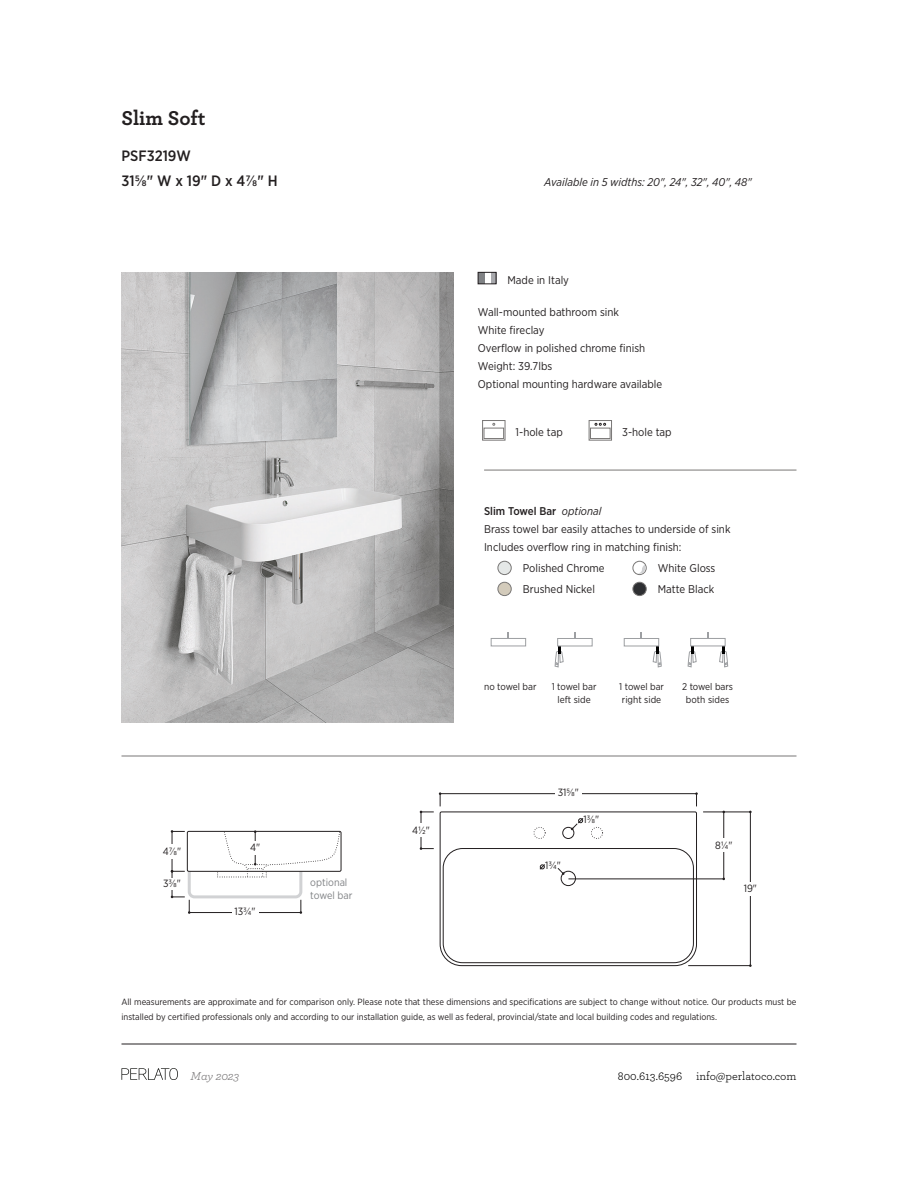
<style>
.page{position:relative;width:918px;height:1188px;background:#fff}
.page>*{position:absolute;margin:0;border:0;box-sizing:border-box;transform-origin:0 0}
.Product_Page_Collect{font:700 21px "Archer";color:#231f20}
.Product_Page_SKU___S{font:500 15px "Gotham Narrow";color:#231f20}
.t1{font:12px "Archer";color:#000}
.t2{font:italic 12px "Archer";color:#787677}
.t3{font:11.25px "Gotham Narrow";color:#231f20}
.t4{font:italic 11.25px "Gotham Narrow";color:#231f20}
.t5{font:500 11.25px "Gotham Narrow";color:#231f20}
.imagespecs{font:10.5px "Gotham Narrow";color:#231f20}
.imagespecs-2{font:10.5px/12.6px "Gotham Narrow";color:#808285}
.t6{font:9.75px "Gotham Narrow";color:#231f20}
.t7{font:9px/15px "Gotham Narrow";color:#231f20}
.s1{font-weight:400;font-style:italic}
</style>
<div class="page">
<hr style="left:122px;top:1044px;width:674px;height:1px;background:#231f20">
<svg style="left:122px;top:1068px;width:56px;height:12px"></svg>
<hr style="left:122px;top:756px;width:674px;height:1px;background:#797776">
<svg style="left:719px;top:646px;width:9px;height:21px"></svg>
<svg style="left:688px;top:646px;width:9px;height:21px"></svg>
<div style="left:690px;top:638px;width:35px;height:8px;border:1px solid #9d9fa2"></div>
<svg style="left:707px;top:632px;width:2px;height:6px"></svg>
<svg style="left:653px;top:646px;width:9px;height:21px"></svg>
<div style="left:624px;top:638px;width:35px;height:8px;border:1px solid #9d9fa2"></div>
<svg style="left:555px;top:646px;width:9px;height:21px"></svg>
<div style="left:557px;top:638px;width:35px;height:8px;border:1px solid #9d9fa2"></div>
<svg style="left:574px;top:632px;width:2px;height:6px"></svg>
<div style="left:491px;top:638px;width:35px;height:8px;border:1px solid #9d9fa2"></div>
<div style="left:498px;top:561px;width:13px;height:14px;background:#e5e8e7;border-radius:50%"></div>
<div style="left:498px;top:561px;width:14px;height:14px;border:1px solid #797776;border-radius:50%"></div>
<div style="left:633px;top:561px;width:14px;height:14px;border:1px solid #797776;border-radius:50%"></div>
<svg style="left:637px;top:565px;width:8px;height:9px"></svg>
<div style="left:498px;top:582px;width:13px;height:14px;background:#d3cbbb;border-radius:50%"></div>
<div style="left:498px;top:582px;width:14px;height:14px;border:1px solid #797776;border-radius:50%"></div>
<div style="left:633px;top:582px;width:13px;height:14px;background:#2e2f32;border-radius:50%"></div>
<div style="left:633px;top:582px;width:14px;height:14px;border:1px solid #797776;border-radius:50%"></div>
<hr style="left:484px;top:470px;width:312px;height:1px;background:#797776">
<div style="left:482px;top:420px;width:23px;height:20px;border:1px solid #797776"></div>
<div style="left:484px;top:428px;width:20px;height:11px;border:1px solid #797776"></div>
<div style="left:589px;top:420px;width:23px;height:20px;border:1px solid #797776"></div>
<div style="left:590px;top:428px;width:20px;height:11px;border:1px solid #797776"></div>
<svg style="left:595px;top:423px;width:11px;height:3px"></svg>
<svg style="left:480px;top:274px;width:14px;height:8px"></svg>
<div style="left:478px;top:272px;width:18px;height:12px;border:1px solid #231f20"></div>
<img style="left:122px;top:272px;width:331px;height:451px">
<hr style="left:568px;top:879px;width:156px;height:1px;background:#231f20">
<hr style="left:703px;top:812px;width:47px;height:1px;background:#231f20">
<hr style="left:750px;top:812px;width:1px;height:154px;background:#231f20">
<hr style="left:723px;top:812px;width:1px;height:67px;background:#231f20">
<hr style="left:688px;top:965px;width:62px;height:1px;background:#231f20">
<div style="left:743px;top:882px;width:15px;height:14px;background:#fff"></div>
<div style="left:716px;top:839px;width:16px;height:13px;background:#fff"></div>
<svg style="left:420px;top:792px;width:278px;height:174px"></svg>
<div style="left:443px;top:848px;width:251px;height:115px;border:1px solid #231f20;border-radius:19px"></div>
<div style="left:563px;top:827px;width:11px;height:12px;border:1px solid #231f20;border-radius:50%"></div>
<div style="left:561px;top:871px;width:15px;height:15px;border:1px solid #231f20;border-radius:50%"></div>
<svg style="left:171px;top:830px;width:169px;height:84px"></svg>
<div style="left:164px;top:878px;width:16px;height:12px;background:#fff"></div>
<div style="left:591px;top:827px;width:12px;height:12px;border:1px dashed #231f20;border-radius:50%"></div>
<div style="left:534px;top:827px;width:12px;height:12px;border:1px dashed #231f20;border-radius:50%"></div>
<p class="Product_Page_Collect" style="left:122px;top:101px;width:85px">Slim Soft</p>
<p class="Product_Page_SKU___S" style="left:122px;top:146px;width:71px">PSF3219W</p>
<p class="Product_Page_SKU___S" style="left:122px;top:171px;width:158px">315/8" W x 19" D x 47/8" H</p>
<p class="imagespecs" style="left:163px;top:844px;width:20px">4⅞"</p>
<p class="imagespecs" style="left:250px;top:841px;width:12px">4"</p>
<p class="imagespecs" style="left:163px;top:877px;width:19px">3⅜"</p>
<p class="imagespecs-2" style="left:310px;top:876px;width:44px">optional towel bar</p>
<p class="imagespecs" style="left:234px;top:905px;width:23px">13¾"</p>
<p class="imagespecs" style="left:412px;top:823px;width:19px">4½"</p>
<p class="t4" style="left:544px;top:175px;width:209px">Available in 5 widths: 20", 24", 32", 40", 48"</p>
<p class="t3" style="left:508px;top:273px;width:63px">Made in Italy</p>
<p class="t3" style="left:478px;top:305px;width:143px">Wall-mounted bathroom sink</p>
<p class="t3" style="left:478px;top:323px;width:68px">White fireclay</p>
<p class="t3" style="left:478px;top:341px;width:169px">Overflow in polished chrome finish</p>
<p class="t3" style="left:478px;top:359px;width:76px">Weight: 39.7lbs</p>
<p class="t3" style="left:478px;top:377px;width:186px">Optional mounting hardware available</p>
<p class="t3" style="left:516px;top:425px;width:49px">1-hole tap</p>
<p class="t3" style="left:622px;top:425px;width:51px">3-hole tap</p>
<p class="t5" style="left:484px;top:504px;width:119px">Slim Towel Bar <span class="s1">optional</span></p>
<p class="t3" style="left:484px;top:522px;width:248px">Brass towel bar easily attaches to underside of sink</p>
<p class="t3" style="left:484px;top:540px;width:199px">Includes overflow ring in matching finish:</p>
<p class="t3" style="left:523px;top:561px;width:83px">Polished Chrome</p>
<p class="t3" style="left:658px;top:561px;width:59px">White Gloss</p>
<p class="t3" style="left:523px;top:582px;width:74px">Brushed Nickel</p>
<p class="t3" style="left:658px;top:582px;width:58px">Matte Black</p>
<p class="t6" style="left:484px;top:680px;width:54px">no towel bar</p>
<p class="t6" style="left:552px;top:680px;width:46px">1 towel bar</p>
<p class="t6" style="left:619px;top:680px;width:46px">1 towel bar</p>
<p class="t6" style="left:682px;top:680px;width:52px">2 towel bars</p>
<p class="t6" style="left:557px;top:694px;width:35px">left side</p>
<p class="t6" style="left:622px;top:694px;width:41px">right side</p>
<p class="t6" style="left:686px;top:694px;width:45px">both sides</p>
<p class="imagespecs" style="left:558px;top:786px;width:23px">31⅝"</p>
<p class="imagespecs" style="left:545px;top:859px;width:17px">1¾"</p>
<p class="imagespecs" style="left:584px;top:813px;width:17px">1⅜"</p>
<p class="imagespecs" style="left:715px;top:838px;width:19px">8¼"</p>
<p class="imagespecs" style="left:744px;top:882px;width:15px">19"</p>
<p class="t7" style="left:122px;top:994px;width:677px">All measurements are approximate and for comparison only. Please note that these dimensions and specifications are subject to change without notice. Our products must be installed by certified professionals only and according to our installation guide, as well as federal, provincial/state and local building codes and regulations.</p>
<h3 class="t2" style="left:191px;top:1067px;width:50px">May 2023</h3>
<h3 class="t1" style="left:618px;top:1068px;width:180px">800.613.6596 info@perlatoco.com</h3>
</div>
